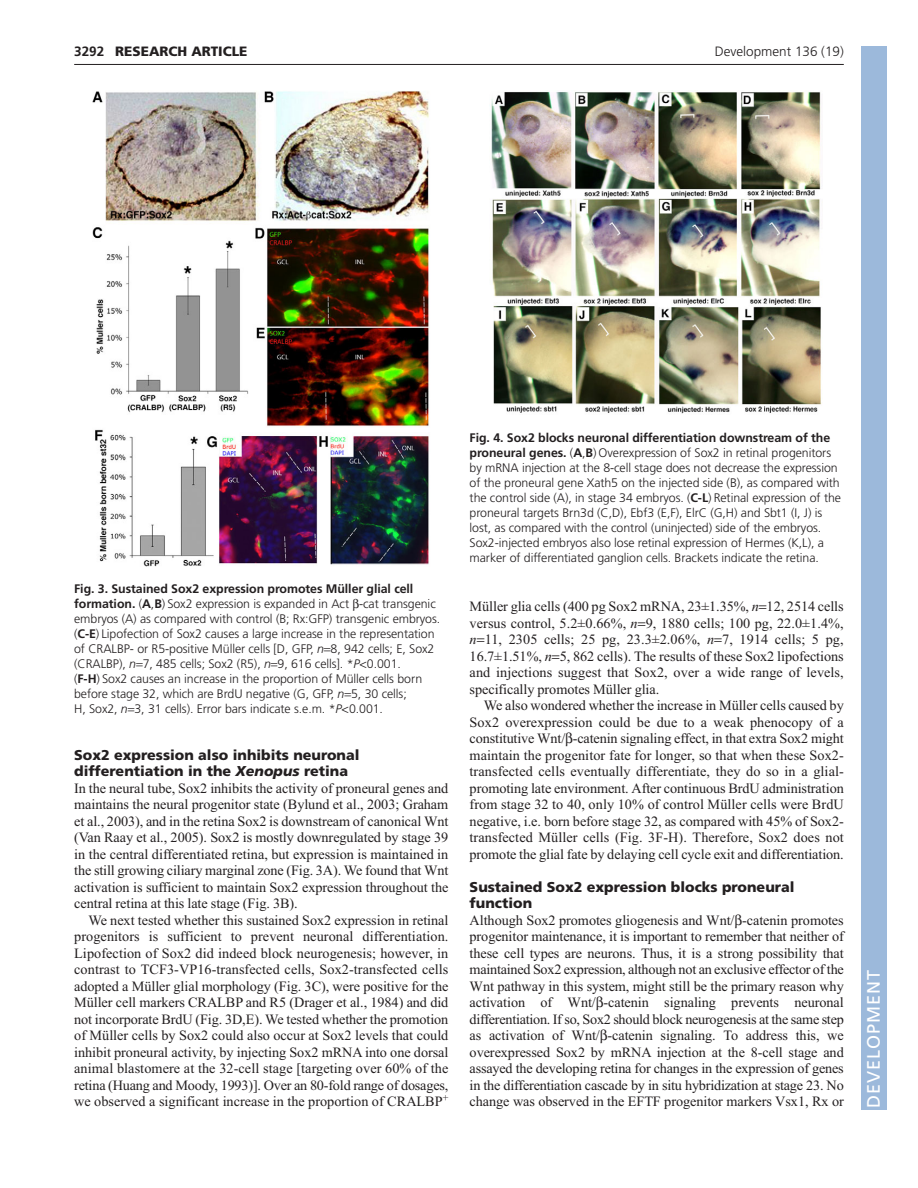
<style>
.page{position:relative;width:918px;height:1188px;background:#fff}
.page>*{position:absolute;margin:0;border:0;box-sizing:border-box;transform-origin:0 0}
.t1{font:18px "Frutiger LT Std";letter-spacing:.055em;color:#fff}
.t2{font:14.25px/16.5px "Times New Roman";letter-spacing:-.005em;color:#231f20;text-align:justify}
.t3{font:900 14.25px/16.5px "Frutiger LT Std";color:#231f20}
.t4{font:300 13.5px "Frutiger LT Std";color:#231f20}
.t5{font:900 13.5px "Frutiger LT Std";color:#231f20}
.t6{font:700 13.5px "Frutiger LT Std";color:#231f20}
.t7{font:300 12.3px/15px "Frutiger LT Std";letter-spacing:-.005em;color:#231f20}
.s1{font-weight:700}
.s2{font-style:italic}
</style>
<div class="page">
<hr style="left:74px;top:64px;width:770px;height:1px;background:#231f20">
<img style="left:92px;top:91px;width:337px;height:476px">
<img style="left:491px;top:91px;width:331px;height:323px">
<div style="left:861px;top:46px;width:25px;height:1064px;background:#9cb9db"></div>
<p class="t6" style="left:74px;top:46px;width:32px">3292</p>
<p class="t5" style="left:115px;top:46px;width:134px">RESEARCH ARTICLE</p>
<p class="t4" style="left:715px;top:46px;width:131px">Development 136 (19)</p>
<p class="t7" style="left:74px;top:582px;width:368px"><span class="s1">Fig. 3. Sustained Sox2 expression promotes Müller glial cell formation.</span> (<span class="s1">A</span>,<span class="s1">B</span>) Sox2 expression is expanded in Act -cat transgenic embryos (A) as compared with control (B; Rx:GFP) transgenic embryos. (<span class="s1">C-E</span>) Lipofection of Sox2 causes a large increase in the representation of CRALBP- or R5-positive Müller cells [D, GFP, <span class="s2">n</span> 8, 942 cells; E, Sox2 (CRALBP), <span class="s2">n</span> 7, 485 cells; Sox2 (R5), <span class="s2">n</span> 9, 616 cells]. *<span class="s2">P</span>&lt;0.001.<br>(<span class="s1">F-H</span>) Sox2 causes an increase in the proportion of Müller cells born before stage 32, which are BrdU negative (G, GFP, <span class="s2">n</span> 5, 30 cells;<br>H, Sox2, <span class="s2">n</span> 3, 31 cells). Error bars indicate s.e.m. *<span class="s2">P</span>&lt;0.001.</p>
<p class="t3" style="left:74px;top:748px;width:287px">Sox2 expression also inhibits neuronal differentiation in the <span class="s2">Xenopus</span> retina</p>
<p class="t2" style="left:74px;top:781px;width:376px">In the neural tube, Sox2 inhibits the activity of proneural genes and maintains the neural progenitor state (Bylund et al., 2003; Graham et al., 2003), and in the retina Sox2 is downstream of canonical Wnt (Van Raay et al., 2005). Sox2 is mostly downregulated by stage 39 in the central differentiated retina, but expression is maintained in the still growing ciliary marginal zone (Fig. 3A). We found that Wnt activation is sufficient to maintain Sox2 expression throughout the central retina at this late stage (Fig. 3B).</p>
<p class="t2" style="left:74px;top:913px;width:376px;text-indent:14px">We next tested whether this sustained Sox2 expression in retinal progenitors is sufficient to prevent neuronal differentiation.<br>Lipofection of Sox2 did indeed block neurogenesis; however, in contrast to TCF3-VP16-transfected cells, Sox2-transfected cells adopted a Müller glial morphology (Fig. 3C), were positive for the Müller cell markers CRALBP and R5 (Drager et al., 1984) and did not incorporate BrdU (Fig. 3D,E). We tested whether the promotion of Müller cells by Sox2 could also occur at Sox2 levels that could inhibit proneural activity, by injecting Sox2 mRNA into one dorsal animal blastomere at the 32-cell stage [targeting over 60% of the retina (Huang and Moody, 1993)]. Over an 80-fold range of dosages, we observed a significant increase in the proportion of CRALBP<sup>+</sup></p>
<p class="t7" style="left:470px;top:431px;width:373px"><span class="s1">Fig. 4. Sox2 blocks neuronal differentiation downstream of the proneural genes.</span> (<span class="s1">A</span>,<span class="s1">B</span>) Overexpression of Sox2 in retinal progenitors by mRNA injection at the 8-cell stage does not decrease the expression of the proneural gene Xath5 on the injected side (B), as compared with the control side (A), in stage 34 embryos. (<span class="s1">C-L</span>) Retinal expression of the proneural targets Brn3d (C,D), Ebf3 (E,F), ElrC (G,H) and Sbt1 (I, J) is lost, as compared with the control (uninjected) side of the embryos.<br>Sox2-injected embryos also lose retinal expression of Hermes (K,L), a marker of differentiated ganglion cells. Brackets indicate the retina.</p>
<p class="t2" style="left:470px;top:600px;width:376px">Müller glia cells (400 pg Sox2 mRNA, 23±1.35%, <span class="s2">n</span> 12, 2514 cells versus control, 5.2±0.66%, <span class="s2">n</span> 9, 1880 cells; 100 pg, 22.0±1.4%, <span class="s2">n</span> 11, 2305 cells; 25 pg, 23.3±2.06%, <span class="s2">n</span> 7, 1914 cells; 5 pg, 16.7±1.51%, <span class="s2">n</span> 5, 862 cells). The results of these Sox2 lipofections and injections suggest that Sox2, over a wide range of levels, specifically promotes Müller glia.</p>
<p class="t2" style="left:470px;top:699px;width:376px;text-indent:14px">We also wondered whether the increase in Müller cells caused by Sox2 overexpression could be due to a weak phenocopy of a constitutive Wnt/ -catenin signaling effect, in that extra Sox2 might maintain the progenitor fate for longer, so that when these Sox2- transfected cells eventually differentiate, they do so in a glial&shy;promoting late environment. After continuous BrdU administration from stage 32 to 40, only 10% of control Müller cells were BrdU negative, i.e. born before stage 32, as compared with 45% of Sox2- transfected Müller cells (Fig. 3F-H). Therefore, Sox2 does not promote the glial fate by delaying cell cycle exit and differentiation.</p>
<p class="t3" style="left:470px;top:880px;width:327px">Sustained Sox2 expression blocks proneural function</p>
<p class="t2" style="left:470px;top:913px;width:376px">Although Sox2 promotes gliogenesis and Wnt/ -catenin promotes progenitor maintenance, it is important to remember that neither of these cell types are neurons. Thus, it is a strong possibility that maintained Sox2 expression, although not an exclusive effector of the Wnt pathway in this system, might still be the primary reason why activation of Wnt/ -catenin signaling prevents neuronal differentiation. If so, Sox2 should block neurogenesis at the same step as activation of Wnt/ -catenin signaling. To address this, we overexpressed Sox2 by mRNA injection at the 8-cell stage and assayed the developing retina for changes in the expression of genes in the differentiation cascade by in situ hybridization at stage 23. No change was observed in the EFTF progenitor markers Vsx1, Rx or</p>
<p class="t1" style="left:863px;top:1108px;width:140px;rotate:-90deg">DEVELOPMENT</p>
</div>
